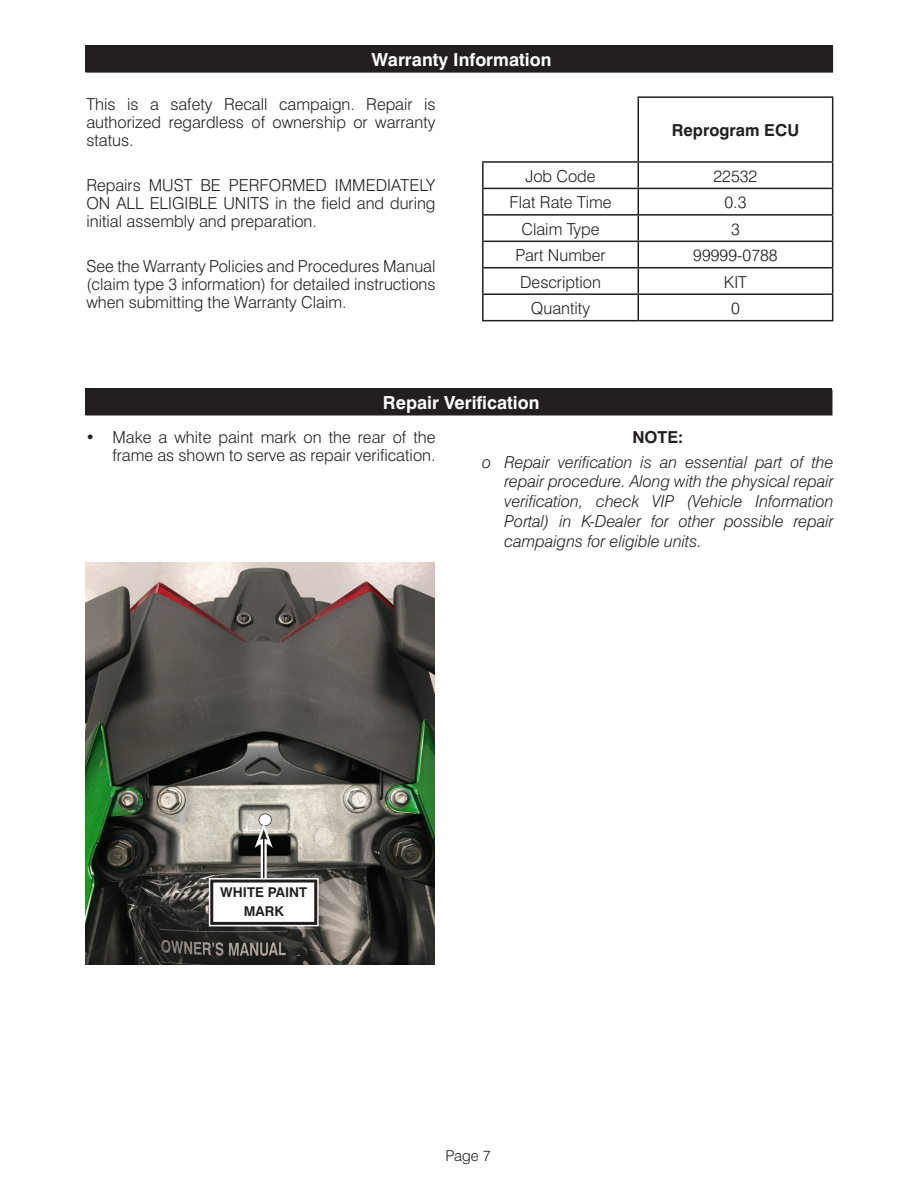
<style>
.page{position:relative;width:918px;height:1188px;background:#fff}
.page>*{position:absolute;margin:0;border:0;box-sizing:border-box;transform-origin:0 0}
.SUBHEAD_Center{font:700 18px "Swiss 721 BT";color:#fff}
.Body_Text{font:300 16.5px/18px "Swiss 721 BT";color:#231f20;text-align:justify}
.t1{font:italic 300 16.5px/19.8px "Swiss 721 BT";color:#231f20;text-align:justify}
.Table_Text{font:300 16.5px "Swiss 721 BT";color:#231f20}
.Table_Text-2{font:700 16.5px "Swiss 721 BT";color:#231f20}
.NOTE{font:700 16.5px "Swiss 721 BT";color:#231f20}
.t2{font:300 15px "Swiss 721 BT";color:#231f20}
.SUBHEAD{font:700 13.5px/19.5px "Swiss 721 BT";color:#231f20;text-align:center}
</style>
<div class="page">
<div style="left:86px;top:45px;width:747px;height:27px;background:#231f20"></div>
<div style="left:86px;top:47px;width:747px;height:26px;background:#231f20"></div>
<div style="left:86px;top:388px;width:746px;height:27px;background:#231f20"></div>
<div style="left:86px;top:390px;width:746px;height:26px;background:#231f20"></div>
<hr style="left:482px;top:189px;width:2px;height:25px;background:#231f20">
<hr style="left:638px;top:188px;width:195px;height:1px;background:#231f20">
<hr style="left:482px;top:214px;width:156px;height:2px;background:#231f20">
<hr style="left:482px;top:216px;width:2px;height:25px;background:#231f20">
<hr style="left:638px;top:214px;width:195px;height:2px;background:#231f20">
<hr style="left:482px;top:241px;width:156px;height:1px;background:#231f20">
<hr style="left:482px;top:242px;width:2px;height:25px;background:#231f20">
<hr style="left:638px;top:241px;width:195px;height:1px;background:#231f20">
<hr style="left:482px;top:267px;width:156px;height:2px;background:#231f20">
<hr style="left:482px;top:269px;width:2px;height:24px;background:#231f20">
<hr style="left:638px;top:267px;width:195px;height:2px;background:#231f20">
<hr style="left:482px;top:293px;width:156px;height:2px;background:#231f20">
<hr style="left:482px;top:295px;width:2px;height:25px;background:#231f20">
<hr style="left:638px;top:293px;width:195px;height:2px;background:#231f20">
<svg style="left:832px;top:163px;width:1px;height:157px"></svg>
<hr style="left:482px;top:320px;width:156px;height:1px;background:#231f20">
<hr style="left:638px;top:320px;width:195px;height:1px;background:#231f20">
<hr style="left:482px;top:161px;width:156px;height:2px;background:#231f20">
<hr style="left:482px;top:163px;width:2px;height:25px;background:#231f20">
<svg style="left:638px;top:163px;width:1px;height:157px"></svg>
<hr style="left:482px;top:188px;width:156px;height:1px;background:#231f20">
<hr style="left:638px;top:98px;width:1px;height:63px;background:#231f20">
<hr style="left:832px;top:98px;width:1px;height:63px;background:#231f20">
<hr style="left:638px;top:161px;width:195px;height:2px;background:#231f20">
<hr style="left:638px;top:96px;width:195px;height:2px;background:#231f20">
<img style="left:85px;top:562px;width:350px;height:403px">
<div style="left:261px;top:838px;width:6px;height:49px;background:#fff"></div>
<hr style="left:263px;top:838px;width:2px;height:43px;background:#231f20">
<svg style="left:255px;top:823px;width:18px;height:25px"></svg>
<svg style="left:209px;top:878px;width:110px;height:48px"></svg>
<div style="left:212px;top:881px;width:104px;height:42px;background:#fff"></div>
<div style="left:210px;top:880px;width:107px;height:45px;border:3px solid #231f20"></div>
<p class="SUBHEAD_Center" style="left:372px;top:48px;width:181px">Warranty Information</p>
<p class="Body_Text" style="left:86px;top:95px;width:351px">This is a safety Recall campaign. Repair is authorized regardless of ownership or warranty status.</p>
<p class="Body_Text" style="left:86px;top:176px;width:351px">Repairs MUST BE PERFORMED IMMEDIATELY ON ALL ELIGIBLE UNITS in the field and during initial assembly and preparation.</p>
<p class="Body_Text" style="left:86px;top:257px;width:351px">See the Warranty Policies and Procedures Manual (claim type 3 information) for detailed instructions when submitting the Warranty Claim.</p>
<p class="Table_Text-2" style="left:672px;top:120px;width:129px">Reprogram ECU</p>
<p class="Table_Text" style="left:526px;top:166px;width:72px">Job Code</p>
<p class="Table_Text" style="left:714px;top:166px;width:45px">22532</p>
<p class="Table_Text" style="left:510px;top:192px;width:104px">Flat Rate Time</p>
<p class="Table_Text" style="left:725px;top:192px;width:23px">0.3</p>
<p class="Table_Text" style="left:522px;top:219px;width:79px">Claim Type</p>
<p class="Table_Text" style="left:731px;top:219px;width:10px">3</p>
<p class="Table_Text" style="left:516px;top:245px;width:91px">Part Number</p>
<p class="Table_Text" style="left:693px;top:245px;width:86px">99999-0788</p>
<p class="Table_Text" style="left:520px;top:272px;width:82px">Description</p>
<p class="Table_Text" style="left:724px;top:272px;width:25px">KIT</p>
<p class="Table_Text" style="left:531px;top:298px;width:61px">Quantity</p>
<p class="Table_Text" style="left:731px;top:298px;width:10px">0</p>
<p class="SUBHEAD_Center" style="left:383px;top:391px;width:158px">Repair Verification</p>
<p class="Body_Text" style="left:85px;top:428px;width:352px;text-align:right">• Make a white paint mark on the rear of the frame as shown to serve as repair verification.</p>
<p class="NOTE" style="left:632px;top:427px;width:52px">NOTE:</p>
<p class="t1" style="left:505px;top:452px;width:331px;text-indent:-22px">o Repair verification is an essential part of the repair procedure. Along with the physical repair verification, check VIP (Vehicle Information Portal) in K-Dealer for other possible repair campaigns for eligible units.</p>
<p class="SUBHEAD" style="left:220px;top:882px;width:89px">WHITE PAINT<br>MARK</p>
<p class="t2" style="left:445px;top:1147px;width:47px">Page 7</p>
</div>
